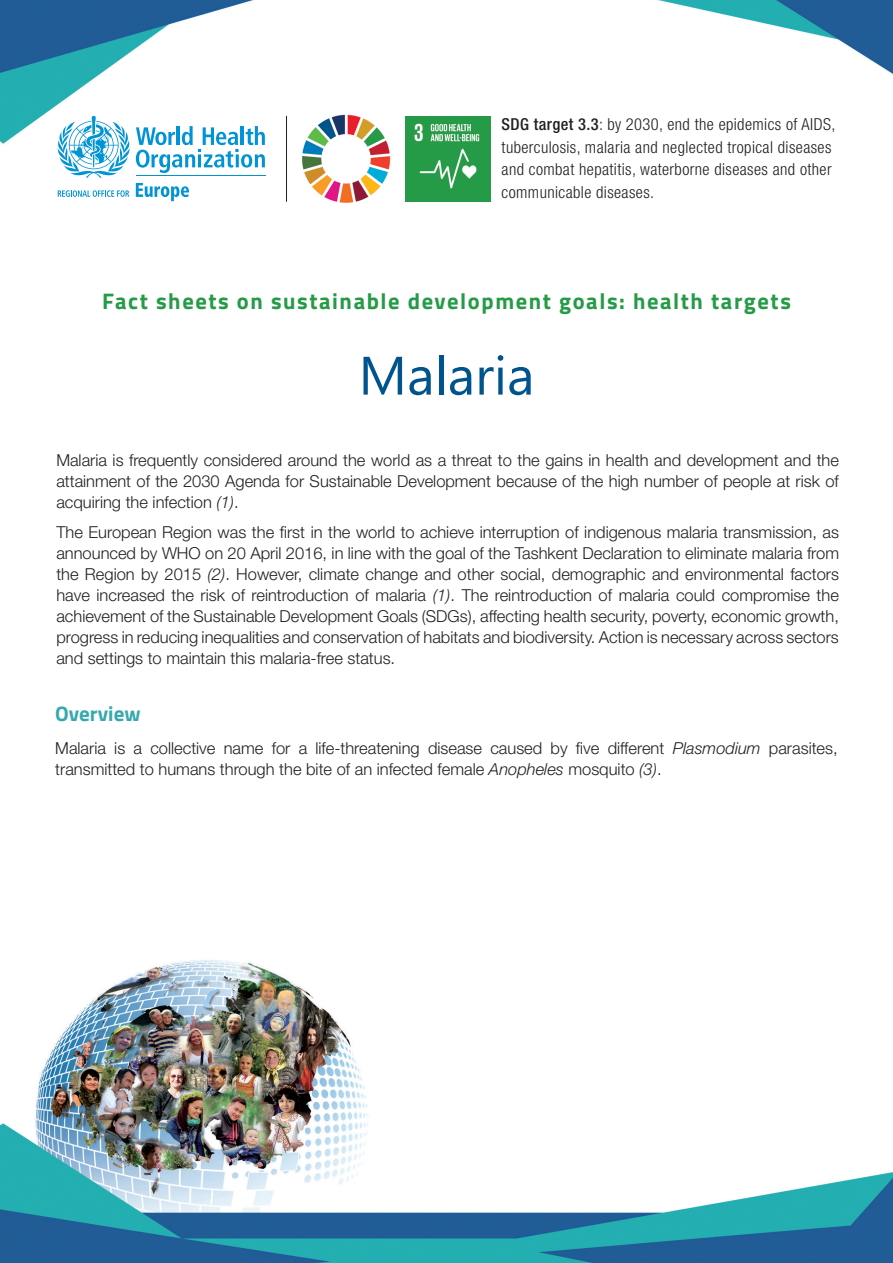
<style>
.page{position:relative;width:893px;height:1263px;background:#fff}
.page>*{position:absolute;margin:0;border:0;box-sizing:border-box;transform-origin:0 0}
.Titoli{font:54px "Segoe UI";color:#00548e}
.sottotitoli{font:700 22.5px "Titillium Web";letter-spacing:.07em;color:#269b47}
.sottotitoli-2{font:700 21px "Titillium Web";color:#36a9af}
.TESTO_NORMALE{font:300 16.5px/21px "Helvetica Neue LT Std";color:#231f20;text-align:justify}
.TESTO_NORMALE-2{font:300 condensed 16.5px/22.5px "Helvetica Neue LT Std";letter-spacing:.025em;color:#231f20}
.s1{font-weight:500}
.s2{font-style:italic}
</style>
<div class="page">
<img style="left:0;top:0;width:893px;height:1263px">
<svg style="left:56px;top:116px;width:209px;height:85px"></svg>
<img style="left:406px;top:117px;width:85px;height:85px">
<img style="left:300px;top:113px;width:92px;height:92px">
<hr style="left:286px;top:116px;width:1px;height:86px;background:#231f20">
<p class="TESTO_NORMALE-2" style="left:502px;top:113px;width:335px"><span class="s1">SDG target 3.3</span>: by 2030, end the epidemics of AIDS, tuberculosis, malaria and neglected tropical diseases and combat hepatitis, waterborne diseases and other communicable diseases.</p>
<p class="sottotitoli" style="left:102px;top:284px;width:690px">Fact sheets on sustainable development goals: health targets</p>
<p class="Titoli" style="left:359px;top:338px;width:177px">Malaria</p>
<p class="TESTO_NORMALE" style="left:56px;top:449px;width:784px">Malaria is frequently considered around the world as a threat to the gains in health and development and the attainment of the 2030 Agenda for Sustainable Development because of the high number of people at risk of acquiring the infection <span class="s2">(1)</span>.</p>
<p class="TESTO_NORMALE" style="left:56px;top:521px;width:784px">The European Region was the first in the world to achieve interruption of indigenous malaria transmission, as announced by WHO on 20 April 2016, in line with the goal of the Tashkent Declaration to eliminate malaria from the Region by 2015 <span class="s2">(2)</span>. However, climate change and other social, demographic and environmental factors have increased the risk of reintroduction of malaria <span class="s2">(1)</span>. The reintroduction of malaria could compromise the achievement of the Sustainable Development Goals (SDGs), affecting health security, poverty, economic growth, progress in reducing inequalities and conservation of habitats and biodiversity. Action is necessary across sectors and settings to maintain this malaria-free status.</p>
<p class="sottotitoli-2" style="left:55px;top:697px;width:87px">Overview</p>
<p class="TESTO_NORMALE" style="left:55px;top:738px;width:784px">Malaria is a collective name for a life-threatening disease caused by five different <span class="s2">Plasmodium</span> parasites, transmitted to humans through the bite of an infected female <span class="s2">Anopheles</span> mosquito <span class="s2">(3)</span>.</p>
</div>
